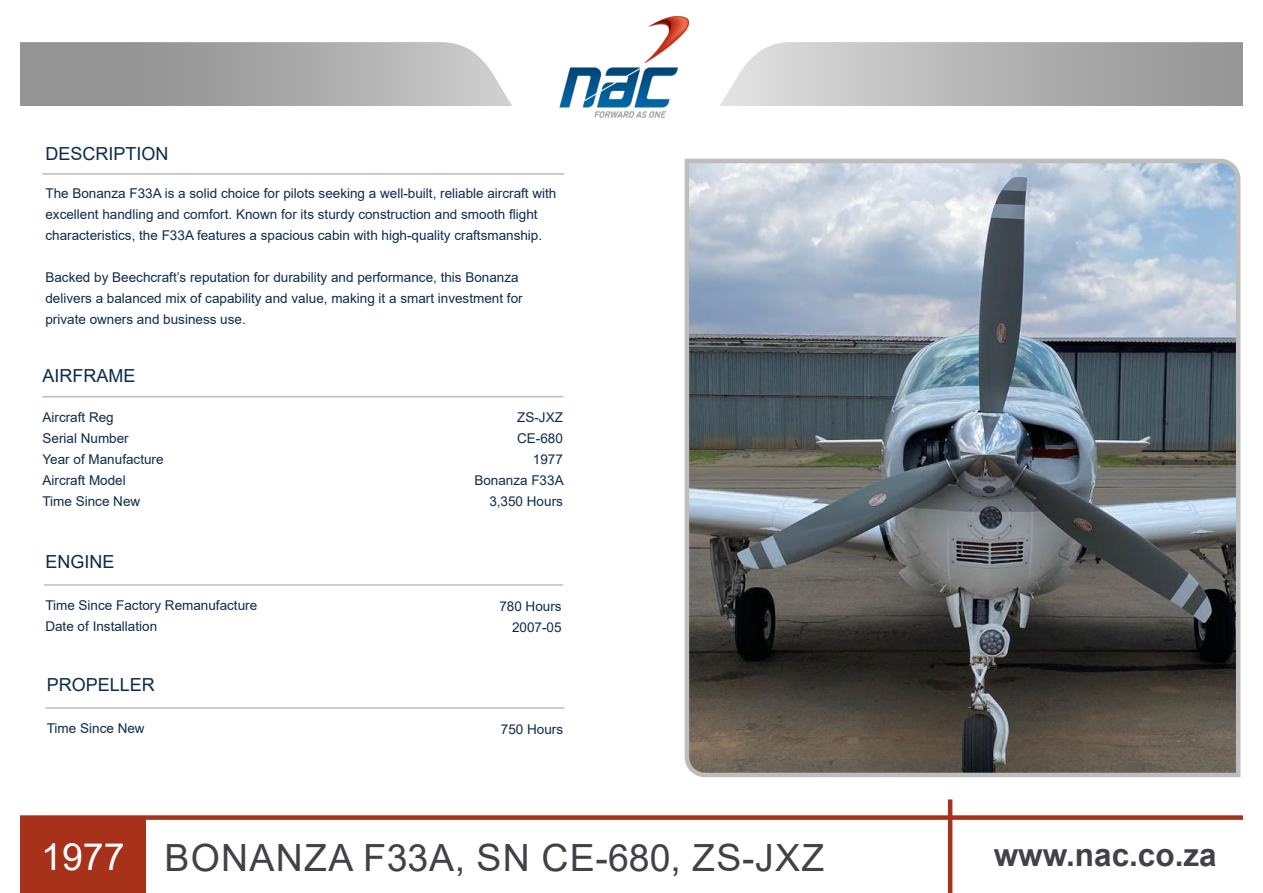
<style>
.page{position:relative;width:1263px;height:893px;background:#fff}
.page>*{position:absolute;margin:0;border:0;box-sizing:border-box;transform-origin:0 0}
.t1{font:37.5px "Arial";letter-spacing:.035em;color:#434049}
.t2{font:700 31.5px "Arial";color:#434049}
.t3{font:18px "Arial";color:#0d2c4c}
.t4{font:13.5px/21px "Arial";color:#0d2c4c}
.s1{color:#fff}
</style>
<div class="page">
<svg style="left:684px;top:158px;width:557px;height:620px;background:#73797e"></svg>
<hr style="left:44px;top:584px;width:519px;height:2px;background:#bdbdbd">
<hr style="left:45px;top:707px;width:519px;height:2px;background:#bdbdbd">
<svg style="left:20px;top:42px;width:493px;height:64px;background:#ababab"></svg>
<svg style="left:720px;top:42px;width:523px;height:64px;background:#b9b9b9"></svg>
<hr style="left:948px;top:799px;width:4px;height:94px;background:#a8311a">
<div style="left:0;top:815px;width:1244px;height:5px;background:#a8311a"></div>
<div style="left:1px;top:817px;width:145px;height:75px;background:#a8311a"></div>
<img style="left:559px;top:15px;width:131px;height:103px">
<div style="left:1px;top:0;width:19px;height:893px;background:#fff"></div>
<hr style="left:43px;top:173px;width:521px;height:2px;background:#bdbdbd">
<hr style="left:43px;top:396px;width:520px;height:1px;background:#bdbdbd">
<p class="t3" style="left:45px;top:142px;width:125px">DESCRIPTION</p>
<p class="t4" style="left:45px;top:182px;width:512px">The Bonanza F33A is a solid choice for pilots seeking a well-built, reliable aircraft with excellent handling and comfort. Known for its sturdy construction and smooth flight characteristics, the F33A features a spacious cabin with high-quality craftsmanship.</p>
<p class="t4" style="left:45px;top:266px;width:475px">Backed by Beechcraft’s reputation for durability and performance, this Bonanza</p>
<p class="t4" style="left:45px;top:287px;width:479px">delivers a balanced mix of capability and value, making it a smart investment for</p>
<p class="t4" style="left:45px;top:308px;width:202px">private owners and business use.</p>
<p class="t3" style="left:43px;top:363px;width:95px">AIRFRAME</p>
<p class="t4" style="left:43px;top:407px;width:73px">Aircraft Reg</p>
<p class="t4" style="left:43px;top:428px;width:88px">Serial Number</p>
<p class="t4" style="left:43px;top:449px;width:123px">Year of Manufacture</p>
<p class="t4" style="left:43px;top:470px;width:85px">Aircraft Model</p>
<p class="t4" style="left:43px;top:491px;width:99px">Time Since New</p>
<p class="t3" style="left:45px;top:549px;width:71px">ENGINE</p>
<p class="t4" style="left:45px;top:595px;width:213px">Time Since Factory Remanufacture</p>
<p class="t4" style="left:45px;top:616px;width:113px">Date of Installation</p>
<p class="t4" style="left:517px;top:407px;width:47px">ZS-JXZ</p>
<p class="t4" style="left:517px;top:428px;width:47px">CE-680</p>
<p class="t4" style="left:533px;top:449px;width:32px">1977</p>
<p class="t4" style="left:474px;top:470px;width:91px">Bonanza F33A</p>
<p class="t4" style="left:489px;top:491px;width:75px">3,350 Hours</p>
<p class="t4" style="left:499px;top:596px;width:64px">780 Hours</p>
<p class="t4" style="left:512px;top:617px;width:51px">2007-05</p>
<p class="t3" style="left:47px;top:672px;width:110px">PROPELLER</p>
<p class="t4" style="left:47px;top:718px;width:99px">Time Since New</p>
<p class="t4" style="left:501px;top:719px;width:64px">750 Hours</p>
<h1 class="t1" style="left:41px;top:832px;width:785px"><span class="s1">1977</span> BONANZA F33A, SN CE-680, ZS-JXZ</h1>
<h2 class="t2" style="left:994px;top:833px;width:224px">www.nac.co.za</h2>
</div>
